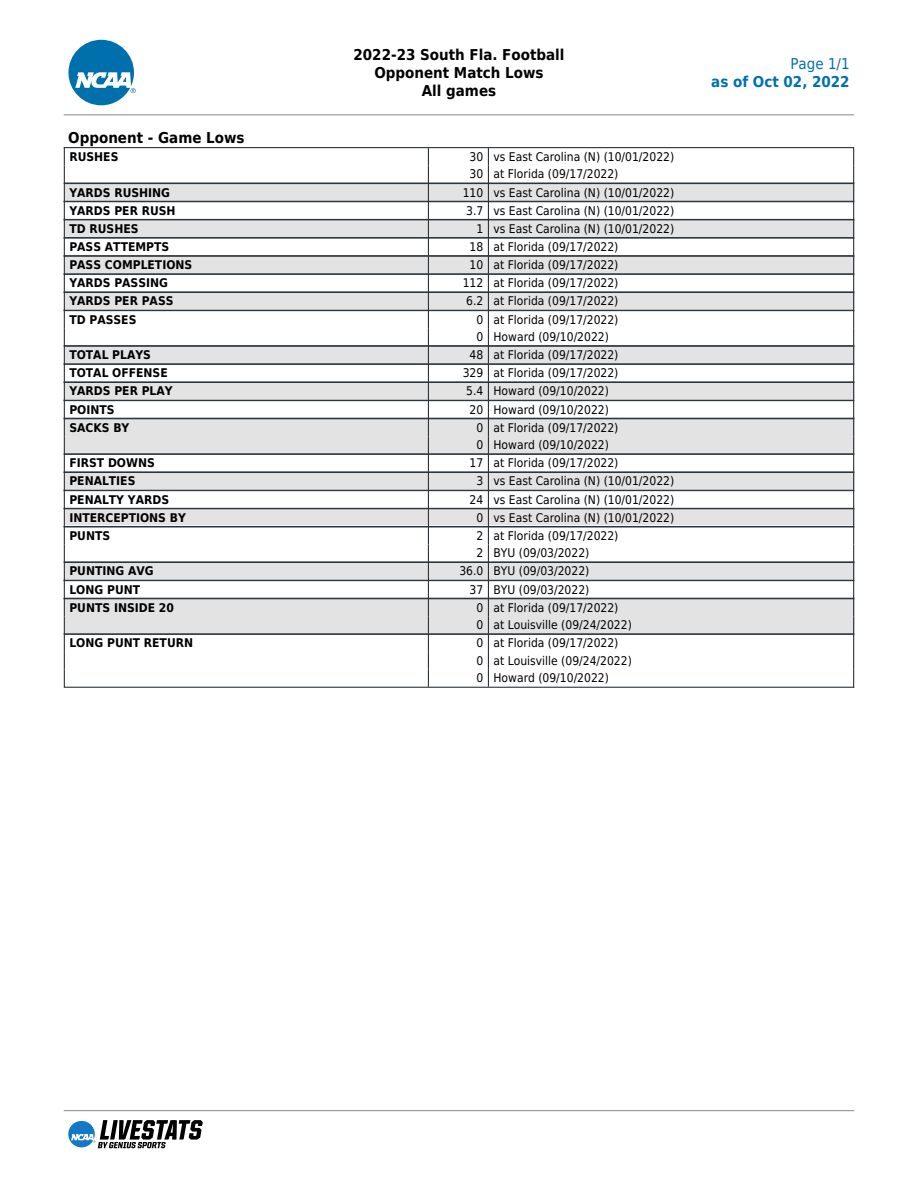
<style>
.page{position:relative;width:918px;height:1188px;background:#fff}
.page>*{position:absolute;margin:0;border:0;box-sizing:border-box;transform-origin:0 0}
.t1{font:700 15px/18px "DejaVu Sans Condensed";color:#000;text-align:center}
.t2{font:700 15px "DejaVu Sans Condensed";color:#0070ac}
.t3{font:15px "DejaVu Sans Condensed";color:#0070ac}
.t4{font:12px/17.4px "DejaVu Sans Condensed";color:#000}
.t5{font:700 12px "DejaVu Sans Condensed";color:#000}
</style>
<div class="page">
<svg style="left:68px;top:40px;width:68px;height:65px"></svg>
<hr style="left:64px;top:114px;width:790px;height:1px;background:#888">
<hr style="left:64px;top:1110px;width:790px;height:1px;background:#888">
<svg style="left:68px;top:1120px;width:135px;height:28px"></svg>
<div style="left:64px;top:183px;width:790px;height:19px;background:#e3e3e3"></div>
<div style="left:64px;top:219px;width:790px;height:20px;background:#e3e3e3"></div>
<div style="left:64px;top:255px;width:790px;height:20px;background:#e3e3e3"></div>
<div style="left:64px;top:292px;width:790px;height:19px;background:#e3e3e3"></div>
<div style="left:64px;top:345px;width:790px;height:20px;background:#e3e3e3"></div>
<div style="left:64px;top:382px;width:790px;height:19px;background:#e3e3e3"></div>
<div style="left:64px;top:418px;width:790px;height:37px;background:#e3e3e3"></div>
<div style="left:64px;top:472px;width:790px;height:19px;background:#e3e3e3"></div>
<div style="left:64px;top:508px;width:790px;height:19px;background:#e3e3e3"></div>
<div style="left:64px;top:562px;width:790px;height:19px;background:#e3e3e3"></div>
<div style="left:64px;top:598px;width:790px;height:37px;background:#e3e3e3"></div>
<hr style="left:64px;top:147px;width:364px;height:1px;background:#2d353c">
<hr style="left:430px;top:147px;width:58px;height:1px;background:#2d353c">
<hr style="left:430px;top:183px;width:58px;height:1px;background:#2d353c">
<hr style="left:430px;top:201px;width:58px;height:1px;background:#2d353c">
<hr style="left:430px;top:219px;width:58px;height:1px;background:#2d353c">
<hr style="left:430px;top:237px;width:58px;height:2px;background:#2d353c">
<hr style="left:430px;top:256px;width:58px;height:1px;background:#2d353c">
<hr style="left:430px;top:255px;width:58px;height:1px;background:#2d353c">
<hr style="left:430px;top:274px;width:58px;height:1px;background:#2d353c">
<hr style="left:430px;top:273px;width:58px;height:1px;background:#2d353c">
<hr style="left:430px;top:292px;width:58px;height:1px;background:#2d353c">
<hr style="left:430px;top:310px;width:58px;height:1px;background:#2d353c">
<hr style="left:430px;top:346px;width:58px;height:1px;background:#2d353c">
<hr style="left:430px;top:345px;width:58px;height:1px;background:#2d353c">
<hr style="left:430px;top:364px;width:58px;height:1px;background:#2d353c">
<hr style="left:430px;top:363px;width:58px;height:1px;background:#2d353c">
<hr style="left:430px;top:382px;width:58px;height:1px;background:#2d353c">
<hr style="left:430px;top:400px;width:58px;height:1px;background:#2d353c">
<hr style="left:430px;top:418px;width:58px;height:1px;background:#2d353c">
<hr style="left:430px;top:454px;width:58px;height:1px;background:#2d353c">
<hr style="left:430px;top:453px;width:58px;height:1px;background:#2d353c">
<hr style="left:430px;top:472px;width:58px;height:1px;background:#2d353c">
<hr style="left:430px;top:490px;width:58px;height:1px;background:#2d353c">
<hr style="left:430px;top:508px;width:58px;height:1px;background:#2d353c">
<hr style="left:430px;top:526px;width:58px;height:1px;background:#2d353c">
<hr style="left:430px;top:562px;width:58px;height:1px;background:#2d353c">
<hr style="left:430px;top:580px;width:58px;height:1px;background:#2d353c">
<hr style="left:430px;top:598px;width:58px;height:1px;background:#2d353c">
<hr style="left:430px;top:634px;width:58px;height:1px;background:#2d353c">
<hr style="left:430px;top:633px;width:58px;height:1px;background:#2d353c">
<svg style="left:63px;top:148px;width:367px;height:540px"></svg>
<hr style="left:430px;top:687px;width:58px;height:1px;background:#2d353c">
<svg style="left:488px;top:147px;width:367px;height:540px"></svg>
<hr style="left:490px;top:687px;width:364px;height:1px;background:#2d353c">
<p class="t1" style="left:353px;top:46px;width:213px">2022-23 South Fla. Football<br>Opponent Match Lows<br>All games</p>
<p class="t3" style="left:790px;top:55px;width:61px">Page 1/1</p>
<p class="t2" style="left:711px;top:73px;width:140px">as of Oct 02, 2022</p>
<p class="t1" style="left:68px;top:129px;width:178px">Opponent - Game Lows</p>
<p class="t5" style="left:69px;top:150px;width:51px">RUSHES</p>
<p class="t4" style="left:470px;top:148px;width:206px">30 vs East Carolina (N) (10/01/2022)<br>30 at Florida (09/17/2022)</p>
<p class="t5" style="left:69px;top:185px;width:102px">YARDS RUSHING</p>
<p class="t4" style="left:463px;top:184px;width:213px">110 vs East Carolina (N) (10/01/2022)</p>
<p class="t5" style="left:69px;top:204px;width:108px">YARDS PER RUSH</p>
<p class="t4" style="left:466px;top:202px;width:210px">3.7 vs East Carolina (N) (10/01/2022)</p>
<p class="t5" style="left:69px;top:222px;width:71px">TD RUSHES</p>
<p class="t4" style="left:477px;top:220px;width:199px">1 vs East Carolina (N) (10/01/2022)</p>
<p class="t5" style="left:69px;top:240px;width:101px">PASS ATTEMPTS</p>
<p class="t4" style="left:470px;top:238px;width:150px">18 at Florida (09/17/2022)</p>
<p class="t5" style="left:69px;top:258px;width:124px">PASS COMPLETIONS</p>
<p class="t4" style="left:470px;top:256px;width:150px">10 at Florida (09/17/2022)</p>
<p class="t5" style="left:69px;top:276px;width:100px">YARDS PASSING</p>
<p class="t4" style="left:463px;top:274px;width:157px">112 at Florida (09/17/2022)</p>
<p class="t5" style="left:69px;top:294px;width:106px">YARDS PER PASS</p>
<p class="t4" style="left:466px;top:293px;width:154px">6.2 at Florida (09/17/2022)</p>
<p class="t5" style="left:69px;top:312px;width:69px">TD PASSES</p>
<p class="t4" style="left:477px;top:311px;width:144px">0 at Florida (09/17/2022)<br>0 Howard (09/10/2022)</p>
<p class="t5" style="left:69px;top:348px;width:83px">TOTAL PLAYS</p>
<p class="t4" style="left:470px;top:346px;width:150px">48 at Florida (09/17/2022)</p>
<p class="t5" style="left:69px;top:366px;width:100px">TOTAL OFFENSE</p>
<p class="t4" style="left:463px;top:364px;width:157px">329 at Florida (09/17/2022)</p>
<p class="t5" style="left:69px;top:384px;width:105px">YARDS PER PLAY</p>
<p class="t4" style="left:466px;top:383px;width:144px">5.4 Howard (09/10/2022)</p>
<p class="t5" style="left:69px;top:402px;width:47px">POINTS</p>
<p class="t4" style="left:470px;top:401px;width:141px">20 Howard (09/10/2022)</p>
<p class="t5" style="left:69px;top:421px;width:61px">SACKS BY</p>
<p class="t4" style="left:477px;top:419px;width:144px">0 at Florida (09/17/2022)<br>0 Howard (09/10/2022)</p>
<p class="t5" style="left:69px;top:456px;width:87px">FIRST DOWNS</p>
<p class="t4" style="left:470px;top:454px;width:150px">17 at Florida (09/17/2022)</p>
<p class="t5" style="left:69px;top:474px;width:68px">PENALTIES</p>
<p class="t4" style="left:477px;top:473px;width:199px">3 vs East Carolina (N) (10/01/2022)</p>
<p class="t5" style="left:69px;top:492px;width:101px">PENALTY YARDS</p>
<p class="t4" style="left:470px;top:491px;width:206px">24 vs East Carolina (N) (10/01/2022)</p>
<p class="t5" style="left:69px;top:511px;width:118px">INTERCEPTIONS BY</p>
<p class="t4" style="left:477px;top:509px;width:199px">0 vs East Carolina (N) (10/01/2022)</p>
<p class="t5" style="left:69px;top:529px;width:42px">PUNTS</p>
<p class="t4" style="left:477px;top:527px;width:144px">2 at Florida (09/17/2022)<br>2 BYU (09/03/2022)</p>
<p class="t5" style="left:69px;top:564px;width:86px">PUNTING AVG</p>
<p class="t4" style="left:459px;top:563px;width:132px">36.0 BYU (09/03/2022)</p>
<p class="t5" style="left:69px;top:582px;width:72px">LONG PUNT</p>
<p class="t4" style="left:470px;top:581px;width:121px">37 BYU (09/03/2022)</p>
<p class="t5" style="left:69px;top:601px;width:106px">PUNTS INSIDE 20</p>
<p class="t4" style="left:477px;top:599px;width:157px">0 at Florida (09/17/2022)<br>0 at Louisville (09/24/2022)</p>
<p class="t5" style="left:69px;top:636px;width:125px">LONG PUNT RETURN</p>
<p class="t4" style="left:477px;top:634px;width:157px">0 at Florida (09/17/2022)<br>0 at Louisville (09/24/2022)<br>0 Howard (09/10/2022)</p>
</div>
